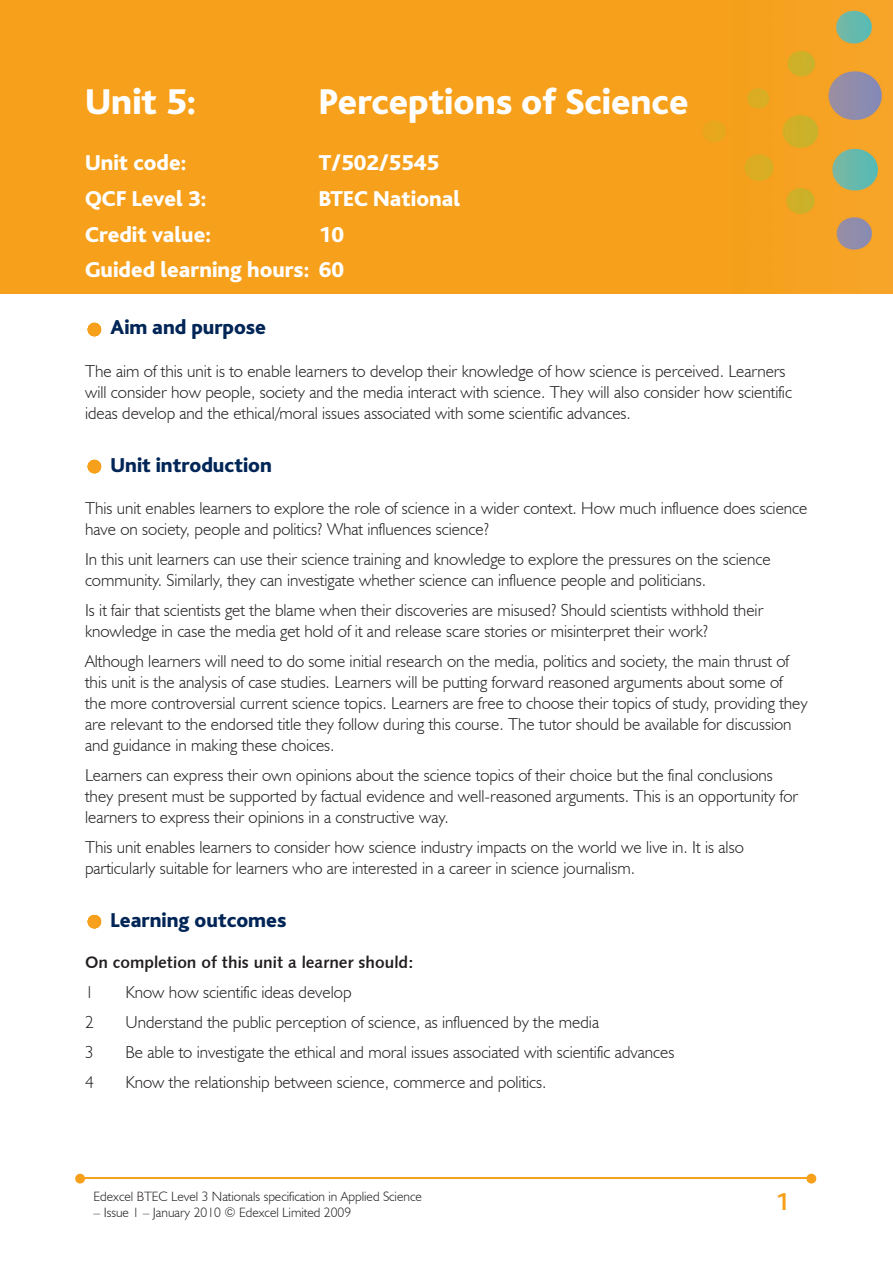
<style>
.page{position:relative;width:893px;height:1263px;background:#fff}
.page>*{position:absolute;margin:0;border:0;box-sizing:border-box;transform-origin:0 0}
.t1{font:800 37.5px "Bliss";color:#fff}
.t2{font:700 25.5px "Bliss";color:#f6a01b}
.t3{font:800 22.5px/35.7px "Bliss";color:#fff;text-align:right}
.t4{font:800 21px "Bliss";color:#002556}
.t5{font:300 17.25px/21px "Humanist 521 BT";color:#231f20}
.t6{font:16.5px "Humanist 531 BT Bold A";color:#231f20}
.t7{font:300 13.5px "Humanist 521 BT";color:#231f20}
</style>
<div class="page">
<img style="left:0;top:0;width:893px;height:293px">
<hr style="left:84px;top:1178px;width:727px;height:1px;background:#f6a01b">
<svg style="left:806px;top:1174px;width:10px;height:9px"></svg>
<svg style="left:75px;top:1174px;width:10px;height:9px"></svg>
<svg style="left:88px;top:323px;width:13px;height:13px"></svg>
<svg style="left:88px;top:460px;width:13px;height:13px"></svg>
<svg style="left:88px;top:915px;width:13px;height:13px"></svg>
<h1 class="t1" style="left:85px;top:82px;width:113px">Unit 5:</h1>
<h1 class="t1" style="left:319px;top:82px;width:371px">Perceptions of Science</h1>
<h3 class="t3" style="left:85px;top:146px;width:103px">Unit code:</h3>
<h3 class="t3" style="left:319px;top:146px;width:122px">T/502/5545</h3>
<h3 class="t3" style="left:85px;top:181px;width:123px">QCF Level 3:</h3>
<h3 class="t3" style="left:319px;top:181px;width:143px">BTEC National</h3>
<h3 class="t3" style="left:85px;top:217px;width:128px">Credit value:</h3>
<h3 class="t3" style="left:85px;top:217px;width:261px">10<br>Guided learning hours: 60</h3>
<p class="t4" style="left:111px;top:317px;width:157px">Aim and purpose</p>
<p class="t5" style="left:85px;top:360px;width:708px">The aim of this unit is to enable learners to develop their knowledge of how science is perceived. Learners will consider how people, society and the media interact with science. They will also consider how scientific ideas develop and the ethical/moral issues associated with some scientific advances.</p>
<p class="t4" style="left:111px;top:454px;width:163px">Unit introduction</p>
<p class="t5" style="left:85px;top:497px;width:724px">This unit enables learners to explore the role of science in a wider context. How much influence does science have on society, people and politics? What influences science?</p>
<p class="t5" style="left:85px;top:548px;width:687px">In this unit learners can use their science training and knowledge to explore the pressures on the science community. Similarly, they can investigate whether science can influence people and politicians.</p>
<p class="t5" style="left:85px;top:599px;width:680px">Is it fair that scientists get the blame when their discoveries are misused? Should scientists withhold their knowledge in case the media get hold of it and release scare stories or misinterpret their work?</p>
<p class="t5" style="left:85px;top:650px;width:724px">Although learners will need to do some initial research on the media, politics and society, the main thrust of this unit is the analysis of case studies. Learners will be putting forward reasoned arguments about some of the more controversial current science topics. Learners are free to choose their topics of study, providing they are relevant to the endorsed title they follow during this course. The tutor should be available for discussion and guidance in making these choices.</p>
<p class="t5" style="left:85px;top:764px;width:715px">Learners can express their own opinions about the science topics of their choice but the final conclusions they present must be supported by factual evidence and well-reasoned arguments. This is an opportunity for learners to express their opinions in a constructive way.</p>
<p class="t5" style="left:85px;top:836px;width:660px">This unit enables learners to consider how science industry impacts on the world we live in. It is also particularly suitable for learners who are interested in a career in science journalism.</p>
<p class="t4" style="left:111px;top:909px;width:177px">Learning outcomes</p>
<p class="t6" style="left:85px;top:952px;width:330px">On completion of this unit a learner should:</p>
<p class="t5" style="left:85px;top:981px;width:10px">1</p>
<p class="t5" style="left:125px;top:981px;width:228px">Know how scientific ideas develop</p>
<p class="t5" style="left:85px;top:1011px;width:10px">2</p>
<p class="t5" style="left:125px;top:1011px;width:475px">Understand the public perception of science, as influenced by the media</p>
<p class="t5" style="left:85px;top:1041px;width:10px">3</p>
<p class="t5" style="left:125px;top:1041px;width:550px">Be able to investigate the ethical and moral issues associated with scientific advances</p>
<p class="t5" style="left:85px;top:1071px;width:10px">4</p>
<p class="t5" style="left:125px;top:1071px;width:423px">Know the relationship between science, commerce and politics.</p>
<p class="t7" style="left:94px;top:1188px;width:330px">Edexcel BTEC Level 3 Nationals specification in Applied Science</p>
<p class="t7" style="left:94px;top:1204px;width:259px">– Issue 1 – January 2010 © Edexcel Limited 2009</p>
<h2 class="t2" style="left:775px;top:1189px;width:15px">1</h2>
</div>
